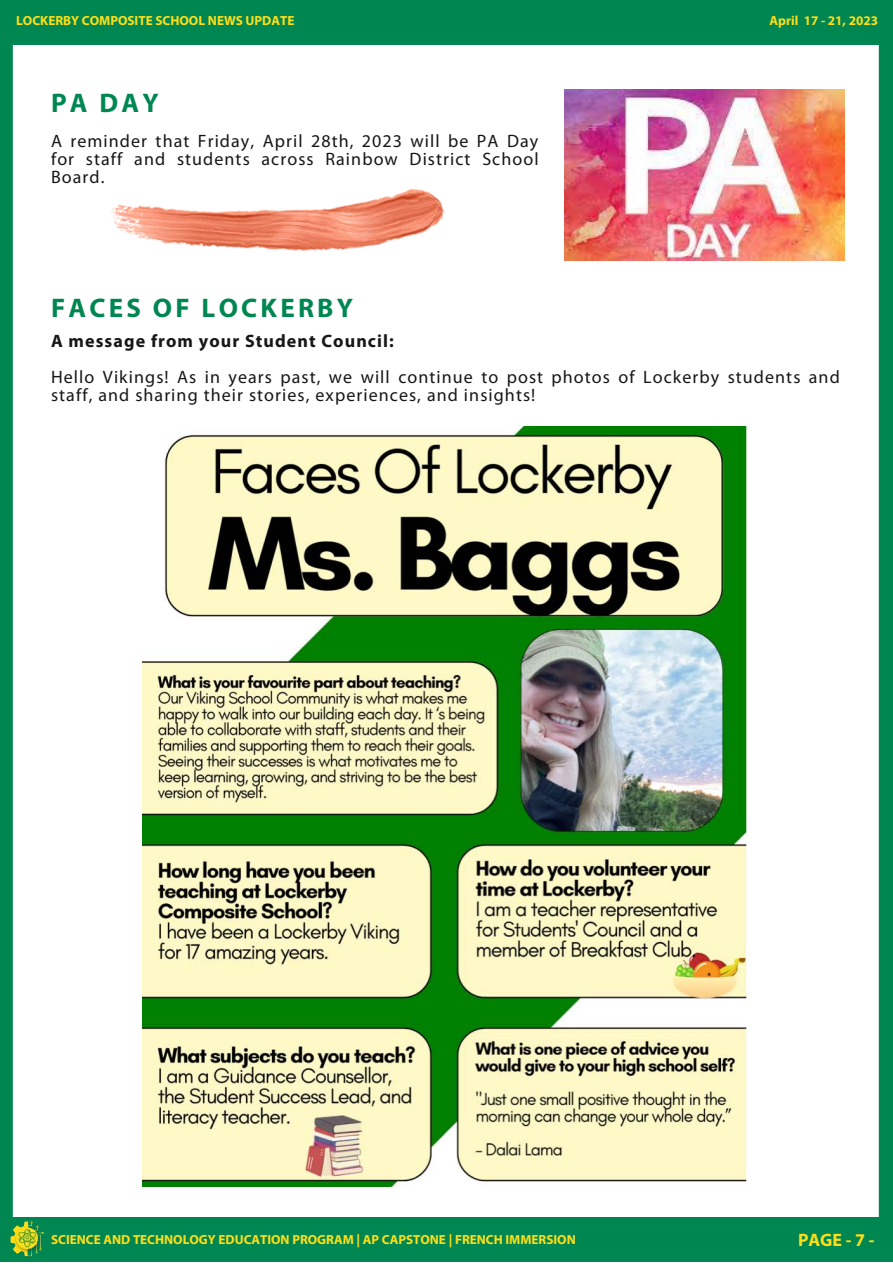
<style>
.page{position:relative;width:893px;height:1264px;background:#fff}
.page>*{position:absolute;margin:0;border:0;box-sizing:border-box;transform-origin:0 0}
.t1{font:700 27px "Myriad Pro";letter-spacing:.12em;color:#008751}
.t2{font:18px/18px "Myriad Pro";letter-spacing:.06em;color:#171717;text-align:justify}
.t3{font:700 18px "Myriad Pro";letter-spacing:.06em;color:#171717}
.t4{font:700 18px "Myriad Pro";color:#ffde17}
.t5{font:700 13.2px "Myriad Pro";color:#ffde17}
</style>
<div class="page">
<div style="left:0;top:7px;width:13px;height:1230px;background:#008751"></div>
<div style="left:878px;top:22px;width:14px;height:1230px;background:#008751"></div>
<div style="left:0;top:0;width:892px;height:44px;background:#008751"></div>
<div style="left:0;top:1217px;width:892px;height:44px;background:#008751"></div>
<img style="left:0;top:1206px;width:68px;height:56px">
<img style="left:564px;top:89px;width:280px;height:171px">
<img style="left:110px;top:189px;width:334px;height:62px">
<img style="left:142px;top:427px;width:604px;height:759px">
<p class="t5" style="left:16px;top:15px;width:280px">LOCKERBY COMPOSITE SCHOOL NEWS UPDATE</p>
<h1 class="t1" style="left:51px;top:91px;width:109px">PA DAY</h1>
<p class="t2" style="left:51px;top:133px;width:489px">A reminder that Friday, April 28th, 2023 will be PA Day for staff and students across Rainbow District School Board.</p>
<h1 class="t1" style="left:51px;top:297px;width:303px">FACES OF LOCKERBY</h1>
<p class="t5" style="left:769px;top:15px;width:110px">April 17 - 21, 2023</p>
<p class="t3" style="left:51px;top:333px;width:344px">A message from your Student Council:</p>
<p class="t2" style="left:51px;top:369px;width:790px">Hello Vikings! As in years past, we will continue to post photos of Lockerby students and staff, and sharing their stories, experiences, and insights!</p>
<p class="t5" style="left:51px;top:1233px;width:526px">SCIENCE AND TECHNOLOGY EDUCATION PROGRAM | AP CAPSTONE | FRENCH IMMERSION</p>
<p class="t4" style="left:798px;top:1232px;width:78px">PAGE - 7 -</p>
</div>
